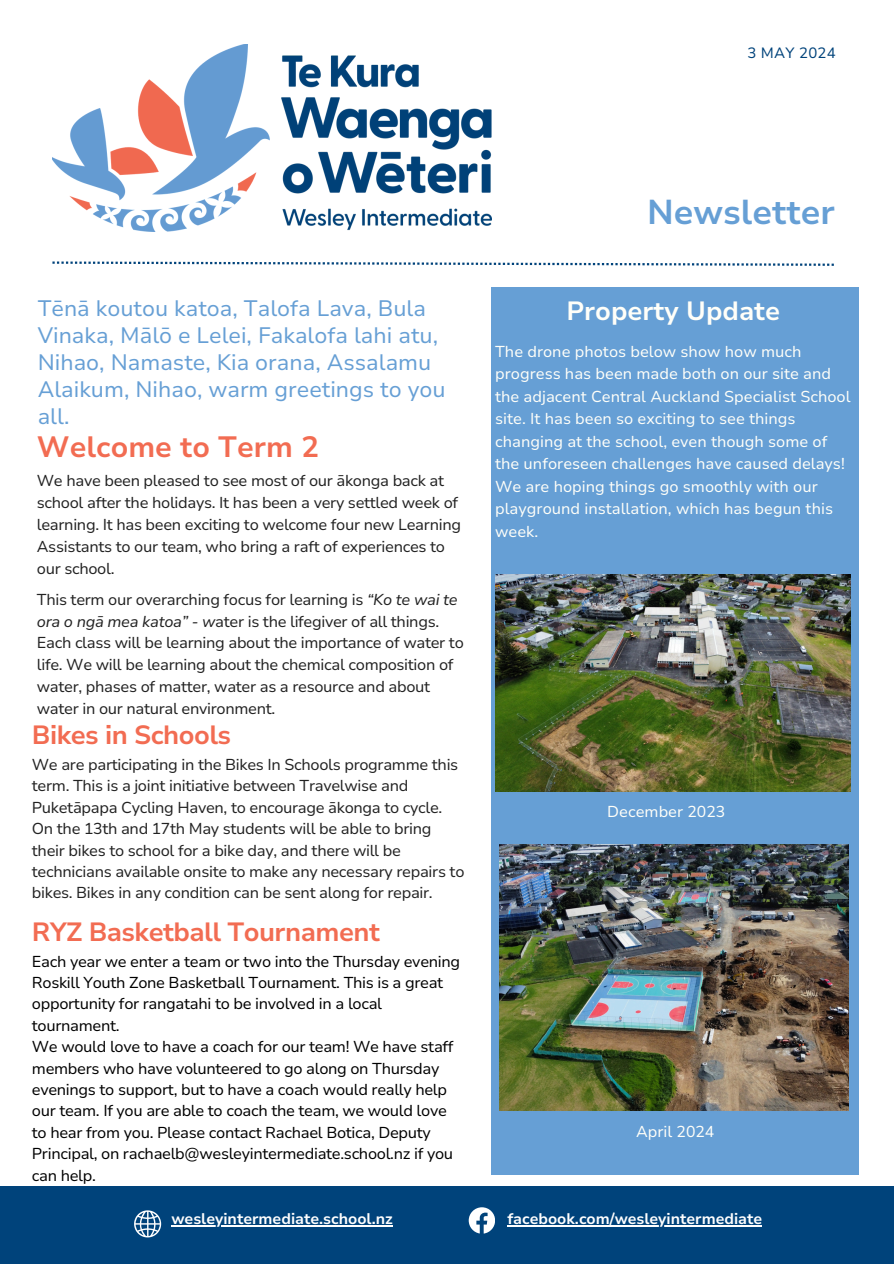
<style>
.page{position:relative;width:894px;height:1264px;background:#fff}
.page>*{position:absolute;margin:0;border:0;box-sizing:border-box;transform-origin:0 0}
.t1{font:700 34.5px "Nunito Sans 10 pt";color:#669fd5}
.t2{font:700 29.25px "Nunito Sans 10 pt";color:#f26c52}
.t3{font:700 26.25px "Nunito Sans 10 pt";letter-spacing:-.02em;color:#f26c52}
.t4{font:700 26.25px "Nunito Sans 10 pt";color:#fffff9}
.t5{font:22.2px/27px "Nunito Sans 10 pt";color:#669fd5}
.t6{font:15.75px/21.9px "Nunito Sans 10 pt";letter-spacing:-.02em;color:#222}
.t7{font:15.75px/21.3px "Nunito Sans 10 pt";letter-spacing:-.02em;color:#000}
.t8{font:15.75px/22.5px "Nunito Sans 10 pt";color:#fffff9}
.t9{font:700 15.3px "Nunito Sans 10 pt";color:#fff}
.t10{font:14.85px "Nunito Sans 10 pt";letter-spacing:.015em;color:#00437b}
.s1{font-style:italic}
</style>
<div class="page">
<img style="left:52px;top:44px;width:439px;height:187px">
<svg style="left:52px;top:261px;width:781px;height:5px"></svg>
<div style="left:491px;top:287px;width:367px;height:887px;background:#669fd5"></div>
<div style="left:0;top:1186px;width:893px;height:77px;background:#00437b"></div>
<hr style="left:507px;top:1225px;width:255px;height:1px;background:#fff">
<svg style="left:468px;top:1207px;width:26px;height:26px"></svg>
<svg style="left:134px;top:1210px;width:28px;height:28px"></svg>
<hr style="left:171px;top:1225px;width:222px;height:1px;background:#fff">
<img style="left:495px;top:574px;width:355px;height:218px">
<img style="left:499px;top:844px;width:348px;height:265px">
<p class="t10" style="left:747px;top:43px;width:90px">3 MAY 2024</p>
<p class="t1" style="left:647px;top:189px;width:189px">Newsletter</p>
<p class="t5" style="left:38px;top:295px;width:409px">Tēnā koutou katoa, Talofa Lava, Bula<br>Vinaka, Mālō e Lelei, Fakalofa lahi atu,<br>Nihao, Namaste, Kia orana, Assalamu<br>Alaikum, Nihao, warm greetings to you all.</p>
<p class="t4" style="left:566px;top:293px;width:215px">Property Update</p>
<p class="t8" style="left:495px;top:340px;width:357px">The drone photos below show how much progress has been made both on our site and the adjacent Central Auckland Specialist School site. It has been so exciting to see things changing at the school, even though some of the unforeseen challenges have caused delays!</p>
<h2 class="t8" style="left:495px;top:475px;width:339px">We are hoping things go smoothly with our playground installation, which has begun this week.</h2>
<p class="t2" style="left:37px;top:427px;width:283px">Welcome to Term 2</p>
<p class="t6" style="left:37px;top:469px;width:425px">We have been pleased to see most of our ākonga back at school after the holidays. It has been a very settled week of learning. It has been exciting to welcome four new Learning Assistants to our team, who bring a raft of experiences to our school.</p>
<p class="t6" style="left:37px;top:588px;width:428px">This term our overarching focus for learning is <span class="s1">“Ko te wai te ora o ngā mea katoa” - w</span>ater is the lifegiver of all things.<br>Each class will be learning about the importance of water to life. We will be learning about the chemical composition of water, phases of matter, water as a resource and about water in our natural environment.</p>
<p class="t3" style="left:32px;top:717px;width:201px">Bikes in Schools</p>
<p class="t6" style="left:32px;top:754px;width:428px;line-height:21.3px">We are participating in the Bikes In Schools programme this term. This is a joint initiative between Travelwise and<br>Puketāpapa Cycling Haven, to encourage ākonga to cycle.</p>
<p class="t6" style="left:32px;top:818px;width:434px;line-height:21.3px">On the 13th and 17th May students will be able to bring their bikes to school for a bike day, and there will be technicians available onsite to make any necessary repairs to bikes. Bikes in any condition can be sent along for repair.</p>
<p class="t3" style="left:32px;top:914px;width:349px">RYZ Basketball Tournament</p>
<p class="t7" style="left:32px;top:950px;width:429px">Each year we enter a team or two into the Thursday evening Roskill Youth Zone Basketball Tournament. This is a great opportunity for rangatahi to be involved in a local tournament.</p>
<p class="t7" style="left:32px;top:1036px;width:423px">We would love to have a coach for our team! We have staff members who have volunteered to go along on Thursday evenings to support, but to have a coach would really help our team. If you are able to coach the team, we would love to hear from you. Please contact Rachael Botica, Deputy Principal, on rachaelb@wesleyintermediate.school.nz if you can help.</p>
<p class="t8" style="left:607px;top:800px;width:119px">December 2023</p>
<h5 class="t8" style="left:636px;top:1120px;width:80px">April 2024</h5>
<h1 class="t9" style="left:171px;top:1208px;width:223px">wesleyintermediate.school.nz</h1>
<h4 class="t9" style="left:507px;top:1208px;width:256px">facebook.com/wesleyintermediate</h4>
</div>
